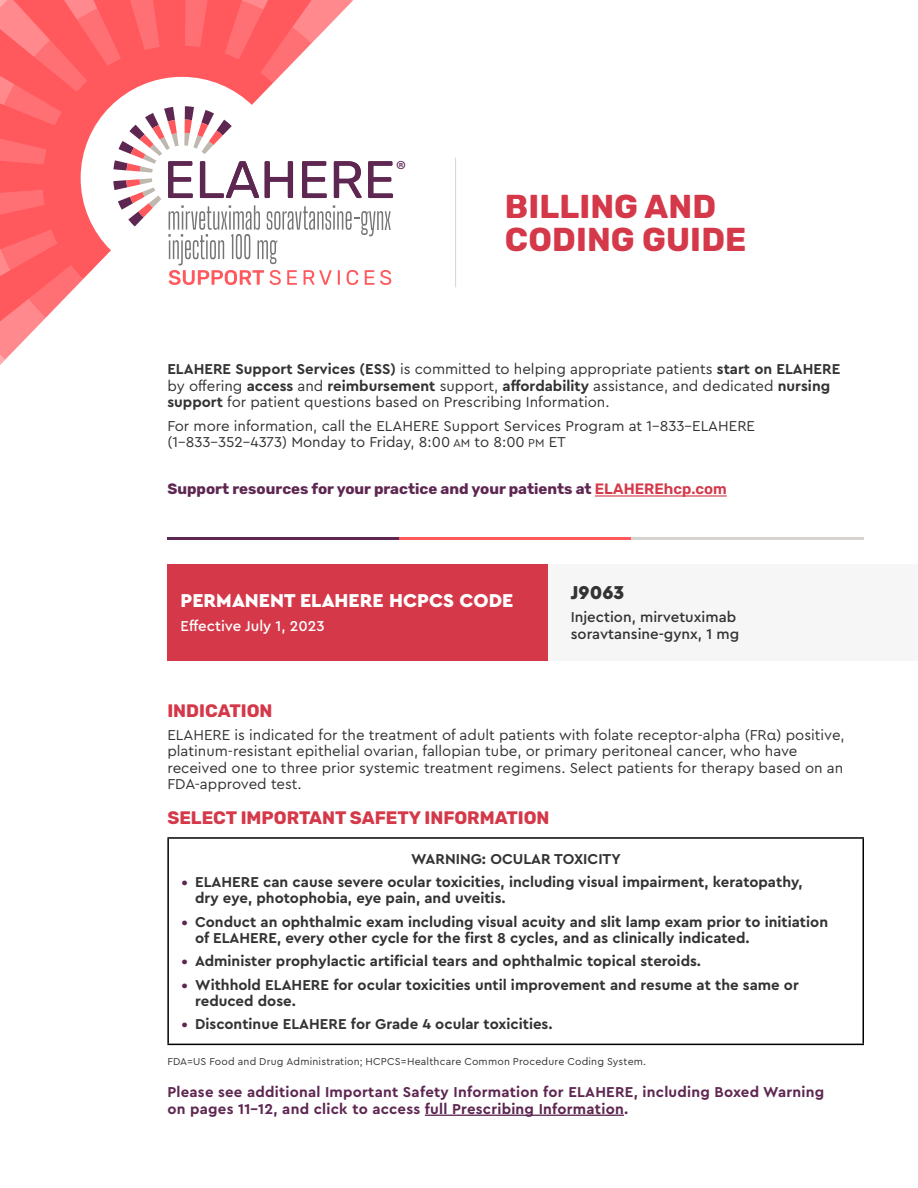
<style>
.page{position:relative;width:918px;height:1188px;background:#fff}
.page>*{position:absolute;margin:0;border:0;box-sizing:border-box;transform-origin:0 0}
.t1{font:700 33px/33px "Rubik";letter-spacing:.005em;color:#d43849}
.t2{font:24.9px "Myriad Pro";color:#5e2751}
.t3{font:900 19.5px "Cera Pro";color:#fff}
.t4{font:900 19.5px "Cera Pro";color:#333}
.t5{font:700 18px "Rubik";color:#d43849}
.t6{font:15px/16.5px "Cera Pro";color:#333}
.t7{font:700 15px/16.5px "Cera Pro";color:#333}
.t8{font:700 15px/16.5px "Cera Pro";letter-spacing:.015em;color:#5e2751}
.t9{font:700 15px "Rubik";color:#5e2751}
.t10{font:500 15px/16.5px "Cera Pro";color:#333}
.t11{font:500 15px "Cera Pro";color:#fff}
.t12{font:10.5px "Cera Pro";letter-spacing:.02em;color:#333}
.s1{font-weight:700}
.s2{font-size:12px}
.s3{font-weight:600;color:#d43849}
.s4{color:#5e2751}
</style>
<div class="page">
<svg style="left:0;top:0;width:393px;height:365px"></svg>
<hr style="left:425px;top:1115px;width:199px;height:1px;background:#5e2751">
<hr style="left:167px;top:837px;width:697px;height:2px;background:#000">
<hr style="left:167px;top:839px;width:2px;height:205px;background:#000">
<hr style="left:862px;top:839px;width:2px;height:205px;background:#000">
<hr style="left:167px;top:1044px;width:697px;height:1px;background:#000">
<hr style="left:167px;top:537px;width:233px;height:3px;background:#5e2751">
<hr style="left:400px;top:537px;width:232px;height:3px;background:#ff585d">
<hr style="left:632px;top:537px;width:232px;height:3px;background:#d9d4d2">
<hr style="left:455px;top:158px;width:1px;height:129px;background:#d9d4d2">
<div style="left:167px;top:564px;width:751px;height:97px;background:#f7f6f6"></div>
<div style="left:167px;top:564px;width:381px;height:97px;background:#d43849"></div>
<hr style="left:595px;top:495px;width:132px;height:2px;background:#d43849">
<h2 class="t2" style="left:396px;top:154px;width:12px">®</h2>
<h1 class="t1" style="left:505px;top:190px;width:243px">BILLING AND<br>CODING GUIDE</h1>
<p class="t6" style="left:167px;top:360px;width:674px"><span class="s1">ELAHERE Support Services (ESS)</span> is committed to helping appropriate patients <span class="s1">start on ELAHERE </span>by offering <span class="s1">access</span> and <span class="s1">reimbursement</span> support, <span class="s1">affordability</span> assistance, and dedicated <span class="s1">nursing support</span> for patient questions based on Prescribing Information.</p>
<p class="t6" style="left:167px;top:417px;width:589px">For more information, call the ELAHERE Support Services Program at 1-833–ELAHERE (1-833-352-4373) Monday to Friday, 8:00 <span class="s2">AM</span> to 8:00 <span class="s2">PM</span> ET</p>
<p class="t9" style="left:167px;top:481px;width:561px">Support resources for your practice and your patients at <span class="s3">ELAHEREhcp.com</span></p>
<h3 class="t3" style="left:181px;top:587px;width:334px">PERMANENT ELAHERE HCPCS CODE</h3>
<p class="t11" style="left:181px;top:616px;width:146px">Effective July 1, 2023</p>
<h3 class="t4" style="left:571px;top:580px;width:55px">J9063</h3>
<p class="t10" style="left:571px;top:608px;width:170px">Injection, mirvetuximab soravtansine-gynx, 1 mg</p>
<p class="t5" style="left:167px;top:700px;width:107px">INDICATION</p>
<p class="t6" style="left:167px;top:726px;width:679px">ELAHERE is indicated for the treatment of adult patients with folate receptor-alpha (FRα) positive, platinum-resistant epithelial ovarian, fallopian tube, or primary peritoneal cancer, who have received one to three prior systemic treatment regimens. Select patients for therapy based on an FDA-approved test.</p>
<p class="t5" style="left:167px;top:808px;width:384px">SELECT IMPORTANT SAFETY INFORMATION</p>
<p class="t7" style="left:411px;top:850px;width:211px">WARNING: OCULAR TOXICITY</p>
<p class="t7" style="left:195px;top:873px;width:609px;text-indent:-14px"><span class="s4">•</span> ELAHERE can cause severe ocular toxicities, including visual impairment, keratopathy, dry eye, photophobia, eye pain, and uveitis.</p>
<p class="t7" style="left:195px;top:913px;width:635px;text-indent:-14px"><span class="s4">•</span> Conduct an ophthalmic exam including visual acuity and slit lamp exam prior to initiation of ELAHERE, every other cycle for the first 8 cycles, and as clinically indicated.</p>
<p class="t7" style="left:182px;top:952px;width:521px"><span class="s4">•</span> Administer prophylactic artificial tears and ophthalmic topical steroids.</p>
<p class="t7" style="left:195px;top:976px;width:605px;text-indent:-14px"><span class="s4">•</span> Withhold ELAHERE for ocular toxicities until improvement and resume at the same or reduced dose.</p>
<p class="t7" style="left:182px;top:1015px;width:373px"><span class="s4">•</span> Discontinue ELAHERE for Grade 4 ocular toxicities.</p>
<p class="t12" style="left:167px;top:1054px;width:480px">FDA=US Food and Drug Administration; HCPCS=Healthcare Common Procedure Coding System.</p>
<p class="t8" style="left:167px;top:1083px;width:658px">Please see additional Important Safety Information for ELAHERE, including Boxed Warning on pages 11-12, and click to access full Prescribing Information.</p>
</div>
